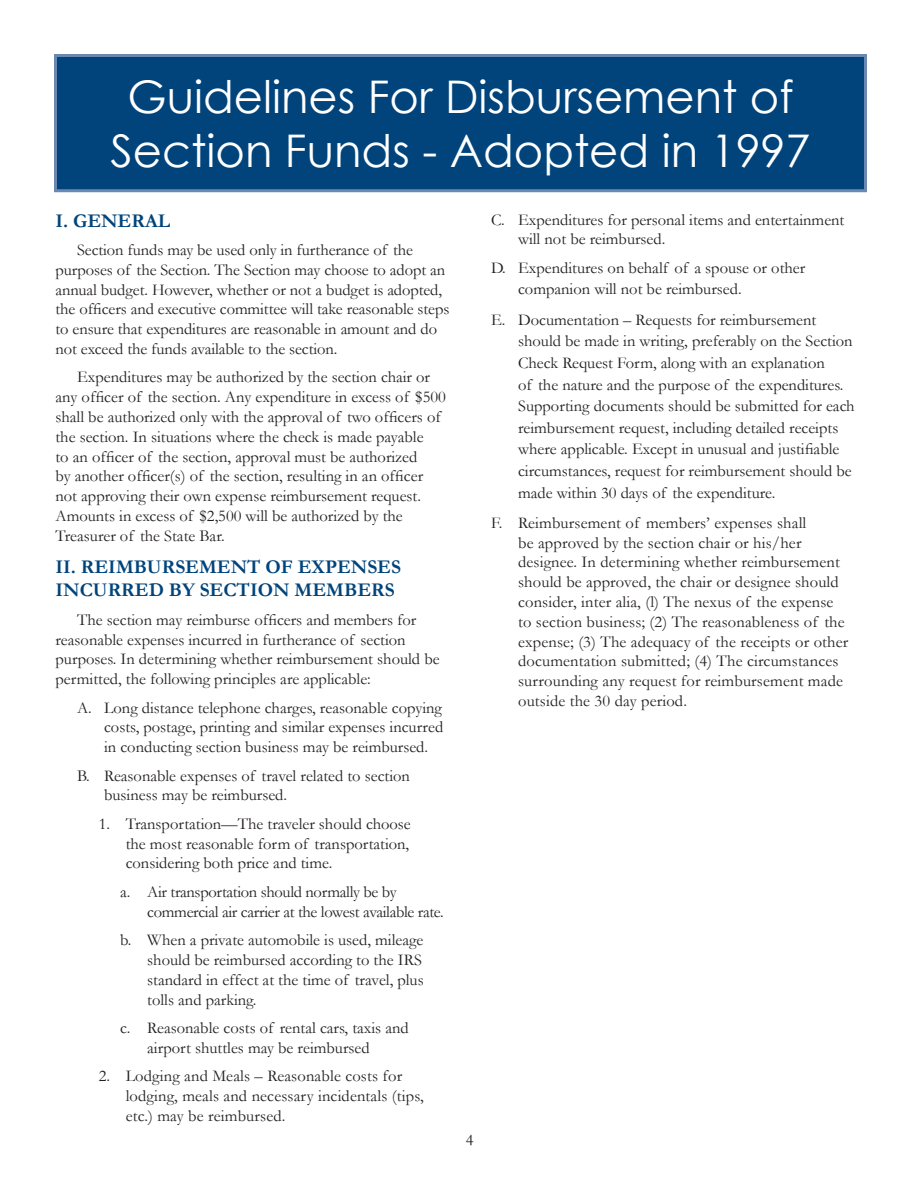
<style>
.page{position:relative;width:918px;height:1188px;background:#fff}
.page>*{position:absolute;margin:0;border:0;box-sizing:border-box;transform-origin:0 0}
.t1{font:45px/54px "Century Gothic";color:#fff;text-align:center}
.Subhead{font:700 19.5px/23.4px "Garamond";color:#00447b}
.t2{font:16.5px/19.8px "Garamond";color:#231f20}
.t3{font:16.5px/19.8px "Garamond";letter-spacing:-.02em;color:#231f20}
</style>
<div class="page">
<div style="left:56px;top:56px;width:810px;height:135px;background:#00447b"></div>
<div style="left:54px;top:54px;width:813px;height:138px;border:3px solid #6988b2"></div>
<p class="t1" style="left:111px;top:69px;width:701px">Guidelines For Disbursement of<br>Section Funds - Adopted in 1997</p>
<p class="Subhead" style="left:56px;top:209px;width:116px">I. GENERAL</p>
<p class="t2" style="left:56px;top:240px;width:396px;text-indent:22px">Section funds may be used only in furtherance of the purposes of the Section. The Section may choose to adopt an annual budget. However, whether or not a budget is adopted, the officers and executive committee will take reasonable steps to ensure that expenditures are reasonable in amount and do not exceed the funds available to the section.</p>
<p class="t2" style="left:56px;top:367px;width:392px;text-indent:22px">Expenditures may be authorized by the section chair or any officer of the section. Any expenditure in excess of $500 shall be authorized only with the approval of two officers of the section. In situations where the check is made payable<br>to an officer of the section, approval must be authorized<br>by another officer(s) of the section, resulting in an officer not approving their own expense reimbursement request.<br>Amounts in excess of $2,500 will be authorized by the Treasurer of the State Bar.</p>
<p class="Subhead" style="left:56px;top:555px;width:347px">II. REIMBURSEMENT OF EXPENSES<br>INCURRED BY SECTION MEMBERS</p>
<p class="t2" style="left:56px;top:609px;width:386px;text-indent:22px">The section may reimburse officers and members for reasonable expenses incurred in furtherance of section purposes. In determining whether reimbursement should be permitted, the following principles are applicable:</p>
<p class="t2" style="left:104px;top:697px;width:341px;text-align:justify;text-indent:-27px">A. Long distance telephone charges, reasonable copying costs, postage, printing and similar expenses incurred in conducting section business may be reimbursed.</p>
<p class="t2" style="left:104px;top:765px;width:307px;text-indent:-27px">B. Reasonable expenses of travel related to section business may be reimbursed.</p>
<p class="t2" style="left:126px;top:813px;width:287px;text-align:justify;text-indent:-27px">1. Transportation—The traveler should choose the most reasonable form of transportation, considering both price and time.</p>
<p class="t3" style="left:147px;top:881px;width:298px;text-indent:-27px">a. Air transportation should normally be by commercial air carrier at the lowest available rate.</p>
<p class="t2" style="left:147px;top:930px;width:278px;text-align:justify;text-indent:-27px">b. When a private automobile is used, mileage should be reimbursed according to the IRS standard in effect at the time of travel, plus tolls and parking.</p>
<p class="t2" style="left:147px;top:1017px;width:263px;text-indent:-27px">c. Reasonable costs of rental cars, taxis and airport shuttles may be reimbursed</p>
<p class="t2" style="left:126px;top:1066px;width:299px;text-indent:-27px">2. Lodging and Meals – Reasonable costs for lodging, meals and necessary incidentals (tips, etc.) may be reimbursed.</p>
<p class="t2" style="left:466px;top:1129px;width:9px">4</p>
<p class="t2" style="left:518px;top:209px;width:328px;text-indent:-27px">C. Expenditures for personal items and entertainment will not be reimbursed.</p>
<p class="t2" style="left:518px;top:256px;width:289px;line-height:21.6px;text-indent:-27px">D. Expenditures on behalf of a spouse or other companion will not be reimbursed.</p>
<p class="t2" style="left:518px;top:308px;width:338px;line-height:21.6px;text-indent:-27px">E. Documentation – Requests for reimbursement should be made in writing, preferably on the Section Check Request Form, along with an explanation<br>of the nature and the purpose of the expenditures.<br>Supporting documents should be submitted for each reimbursement request, including detailed receipts where applicable. Except in unusual and justifiable circumstances, request for reimbursement should be made within 30 days of the expenditure.</p>
<p class="t2" style="left:518px;top:512px;width:332px;text-indent:-27px">F. Reimbursement of members’ expenses shall<br>be approved by the section chair or his/her designee. In determining whether reimbursement should be approved, the chair or designee should consider, inter alia, (l) The nexus of the expense to section business; (2) The reasonableness of the expense; (3) The adequacy of the receipts or other documentation submitted; (4) The circumstances surrounding any request for reimbursement made outside the 30 day period.</p>
</div>
